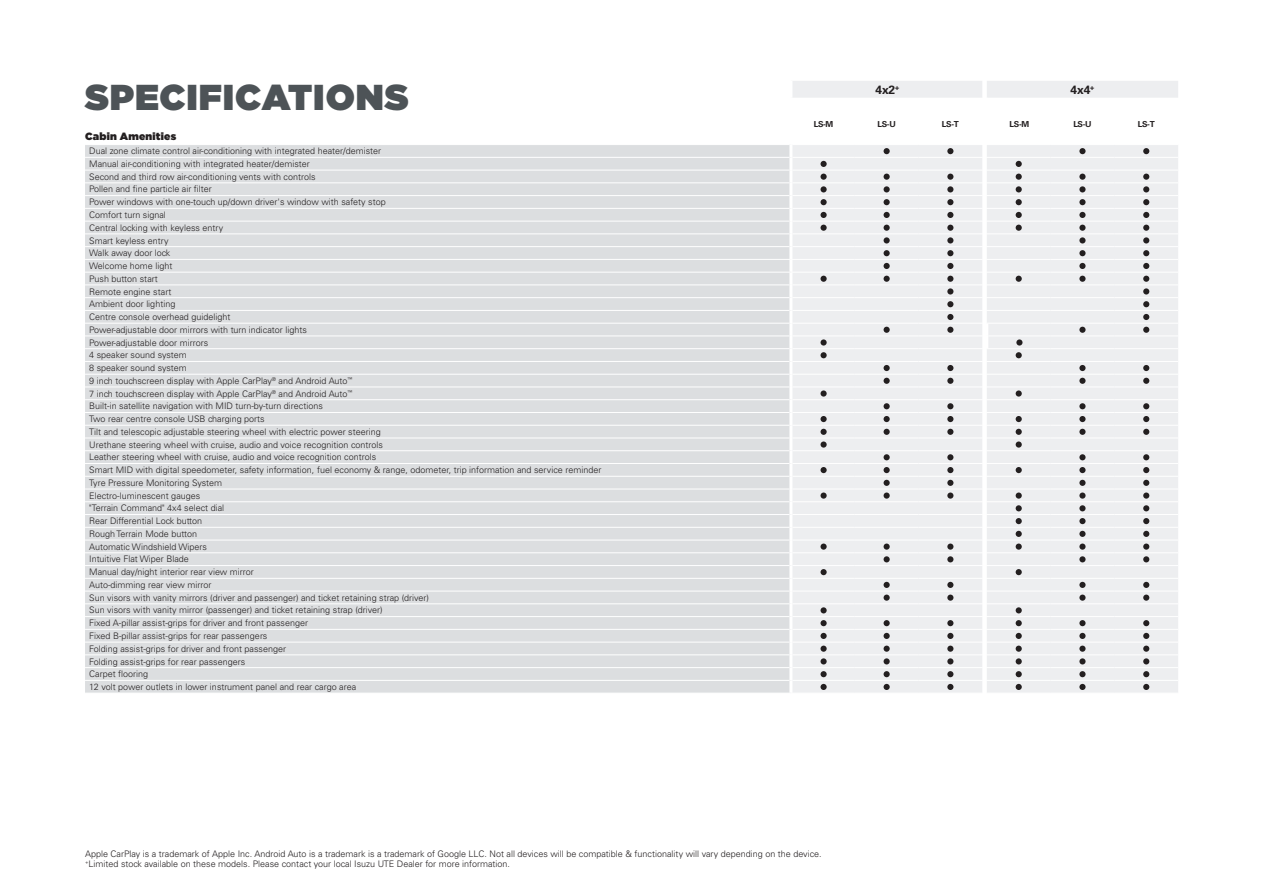
<style>
.page{position:relative;width:1263px;height:893px;background:#fff}
.page>*{position:absolute;margin:0;border:0;box-sizing:border-box;transform-origin:0 0}
.IUA_Page_Title{font:900 36px "Gotham";letter-spacing:.025em;color:#4d5357}
.Spec_Heading{font:700 12px "Univers LT Std";letter-spacing:-.01em;color:#231f20}
.New_Accessories_Titl{font:900 10.5px "Gotham";letter-spacing:.02em;color:#231f20}
.Spec_Heading-2{font:300 9px/10.5px "Univers LT Std";color:#231f20}
.Spec_Heading-3{font:700 8.25px "Univers LT Std";letter-spacing:-.04em;color:#231f20}
</style>
<div class="page">
<div style="left:793px;top:81px;width:385px;height:17px;background:#edeef0"></div>
<div style="left:85px;top:145px;width:704px;height:548px;background:#dcdee0"></div>
<hr style="left:85px;top:157px;width:704px;height:1px;background:#fff">
<hr style="left:85px;top:170px;width:704px;height:1px;background:#fff">
<hr style="left:85px;top:182px;width:704px;height:1px;background:#fff">
<hr style="left:85px;top:195px;width:704px;height:1px;background:#fff">
<hr style="left:85px;top:208px;width:704px;height:1px;background:#fff">
<hr style="left:85px;top:221px;width:704px;height:1px;background:#fff">
<hr style="left:85px;top:233px;width:704px;height:1px;background:#fff">
<hr style="left:85px;top:246px;width:704px;height:1px;background:#fff">
<hr style="left:85px;top:259px;width:706px;height:1px;background:#fff">
<hr style="left:85px;top:272px;width:706px;height:1px;background:#fff">
<hr style="left:85px;top:285px;width:704px;height:1px;background:#fff">
<hr style="left:85px;top:297px;width:704px;height:1px;background:#fff">
<hr style="left:85px;top:310px;width:704px;height:1px;background:#fff">
<hr style="left:85px;top:323px;width:704px;height:1px;background:#fff">
<hr style="left:85px;top:336px;width:704px;height:1px;background:#fff">
<hr style="left:85px;top:348px;width:704px;height:1px;background:#fff">
<hr style="left:85px;top:361px;width:704px;height:1px;background:#fff">
<hr style="left:85px;top:374px;width:704px;height:1px;background:#fff">
<hr style="left:85px;top:387px;width:704px;height:1px;background:#fff">
<hr style="left:85px;top:399px;width:704px;height:1px;background:#fff">
<hr style="left:85px;top:412px;width:704px;height:1px;background:#fff">
<hr style="left:85px;top:425px;width:704px;height:1px;background:#fff">
<hr style="left:85px;top:438px;width:704px;height:1px;background:#fff">
<hr style="left:85px;top:450px;width:704px;height:1px;background:#fff">
<hr style="left:85px;top:463px;width:704px;height:1px;background:#fff">
<hr style="left:85px;top:476px;width:704px;height:1px;background:#fff">
<hr style="left:85px;top:489px;width:704px;height:1px;background:#fff">
<hr style="left:85px;top:501px;width:704px;height:1px;background:#fff">
<hr style="left:85px;top:514px;width:704px;height:1px;background:#fff">
<hr style="left:85px;top:527px;width:704px;height:1px;background:#fff">
<hr style="left:85px;top:540px;width:704px;height:1px;background:#fff">
<hr style="left:85px;top:552px;width:704px;height:1px;background:#fff">
<hr style="left:85px;top:565px;width:704px;height:1px;background:#fff">
<hr style="left:85px;top:578px;width:704px;height:1px;background:#fff">
<hr style="left:85px;top:591px;width:704px;height:1px;background:#fff">
<hr style="left:85px;top:603px;width:704px;height:1px;background:#fff">
<hr style="left:85px;top:616px;width:704px;height:1px;background:#fff">
<hr style="left:85px;top:629px;width:704px;height:1px;background:#fff">
<hr style="left:85px;top:642px;width:704px;height:1px;background:#fff">
<hr style="left:85px;top:654px;width:704px;height:1px;background:#fff">
<hr style="left:85px;top:667px;width:704px;height:1px;background:#fff">
<hr style="left:85px;top:680px;width:704px;height:1px;background:#fff">
<svg style="left:789px;top:145px;width:389px;height:548px"></svg>
<p class="IUA_Page_Title" style="left:85px;top:71px;width:325px">SPECIFICATIONS</p>
<p class="New_Accessories_Titl" style="left:85px;top:129px;width:93px">Cabin Amenities</p>
<p class="Spec_Heading-2" style="left:89px;top:146px;width:293px">Dual zone climate control air-conditioning with integrated heater/demister</p>
<p class="Spec_Heading-2" style="left:89px;top:159px;width:222px">Manual air-conditioning with integrated heater/demister</p>
<p class="Spec_Heading-2" style="left:89px;top:171px;width:228px">Second and third row air-conditioning vents with controls</p>
<p class="Spec_Heading-2" style="left:89px;top:184px;width:124px">Pollen and fine particle air filter</p>
<p class="Spec_Heading-2" style="left:89px;top:197px;width:298px">Power windows with one-touch up/down driver's window with safety stop</p>
<p class="Spec_Heading-2" style="left:89px;top:210px;width:78px">Comfort turn signal</p>
<p class="Spec_Heading-2" style="left:89px;top:222px;width:136px">Central locking with keyless entry</p>
<p class="Spec_Heading-2" style="left:89px;top:235px;width:81px">Smart keyless entry</p>
<p class="Spec_Heading-2" style="left:89px;top:248px;width:83px">Walk away door lock</p>
<p class="Spec_Heading-2" style="left:89px;top:261px;width:85px">Welcome home light</p>
<p class="Spec_Heading-2" style="left:89px;top:273px;width:70px">Push button start</p>
<p class="Spec_Heading-2" style="left:89px;top:286px;width:84px">Remote engine start</p>
<p class="Spec_Heading-2" style="left:89px;top:299px;width:88px">Ambient door lighting</p>
<p class="Spec_Heading-2" style="left:89px;top:312px;width:143px">Centre console overhead guidelight</p>
<p class="Spec_Heading-2" style="left:89px;top:324px;width:219px">Power-adjustable door mirrors with turn indicator lights</p>
<p class="Spec_Heading-2" style="left:89px;top:337px;width:120px">Power-adjustable door mirrors</p>
<p class="Spec_Heading-2" style="left:89px;top:350px;width:99px">4 speaker sound system</p>
<p class="Spec_Heading-2" style="left:89px;top:363px;width:99px">8 speaker sound system</p>
<p class="Spec_Heading-2" style="left:89px;top:375px;width:265px">9 inch touchscreen display with Apple CarPlay<sup>®</sup> and Android Auto<sup>™</sup></p>
<p class="Spec_Heading-2" style="left:89px;top:388px;width:265px">7 inch touchscreen display with Apple CarPlay<sup>®</sup> and Android Auto<sup>™</sup></p>
<p class="Spec_Heading-2" style="left:89px;top:401px;width:235px">Built-in satellite navigation with MID turn-by-turn directions</p>
<p class="Spec_Heading-2" style="left:89px;top:414px;width:177px">Two rear centre console USB charging ports</p>
<p class="Spec_Heading-2" style="left:89px;top:426px;width:293px">Tilt and telescopic adjustable steering wheel with electric power steering</p>
<p class="Spec_Heading-2" style="left:89px;top:439px;width:295px">Urethane steering wheel with cruise, audio and voice recognition controls</p>
<p class="Spec_Heading-2" style="left:89px;top:452px;width:289px">Leather steering wheel with cruise, audio and voice recognition controls</p>
<p class="Spec_Heading-2" style="left:89px;top:465px;width:514px">Smart MID with digital speedometer, safety information, fuel economy &amp; range, odometer, trip information and service reminder</p>
<p class="Spec_Heading-2" style="left:89px;top:477px;width:134px">Tyre Pressure Monitoring System</p>
<p class="Spec_Heading-2" style="left:89px;top:490px;width:113px">Electro-luminescent gauges</p>
<p class="Spec_Heading-2" style="left:89px;top:503px;width:136px">"Terrain Command" 4x4 select dial</p>
<p class="Spec_Heading-2" style="left:89px;top:516px;width:114px">Rear Differential Lock button</p>
<p class="Spec_Heading-2" style="left:89px;top:528px;width:109px">Rough Terrain Mode button</p>
<p class="Spec_Heading-2" style="left:89px;top:541px;width:119px">Automatic Windshield Wipers</p>
<p class="Spec_Heading-2" style="left:89px;top:554px;width:101px">Intuitive Flat Wiper Blade</p>
<p class="Spec_Heading-2" style="left:89px;top:567px;width:166px">Manual day/night interior rear view mirror</p>
<p class="Spec_Heading-2" style="left:89px;top:579px;width:124px">Auto-dimming rear view mirror</p>
<p class="Spec_Heading-2" style="left:89px;top:592px;width:341px">Sun visors with vanity mirrors (driver and passenger) and ticket retaining strap (driver)</p>
<p class="Spec_Heading-2" style="left:89px;top:605px;width:295px">Sun visors with vanity mirror (passenger) and ticket retaining strap (driver)</p>
<p class="Spec_Heading-2" style="left:89px;top:618px;width:220px">Fixed A-pillar assist-grips for driver and front passenger</p>
<p class="Spec_Heading-2" style="left:89px;top:630px;width:180px">Fixed B-pillar assist-grips for rear passengers</p>
<p class="Spec_Heading-2" style="left:89px;top:643px;width:198px">Folding assist-grips for driver and front passenger</p>
<p class="Spec_Heading-2" style="left:89px;top:656px;width:157px">Folding assist-grips for rear passengers</p>
<p class="Spec_Heading-2" style="left:89px;top:669px;width:60px">Carpet flooring</p>
<p class="Spec_Heading-2" style="left:89px;top:682px;width:268px">12 volt power outlets in lower instrument panel and rear cargo area</p>
<p class="Spec_Heading" style="left:875px;top:83px;width:25px">4x2<sup>+</sup></p>
<p class="Spec_Heading" style="left:1071px;top:83px;width:25px">4x4<sup>+</sup></p>
<p class="Spec_Heading-3" style="left:814px;top:119px;width:21px">LS-M</p>
<p class="Spec_Heading-3" style="left:877px;top:119px;width:20px">LS-U</p>
<p class="Spec_Heading-3" style="left:942px;top:119px;width:18px">LS-T</p>
<p class="Spec_Heading-3" style="left:1010px;top:119px;width:21px">LS-M</p>
<p class="Spec_Heading-3" style="left:1073px;top:119px;width:20px">LS-U</p>
<p class="Spec_Heading-3" style="left:1138px;top:119px;width:18px">LS-T</p>
<p class="Spec_Heading-2" style="left:85px;top:848px;width:738px">Apple CarPlay is a trademark of Apple Inc. Android Auto is a trademark is a trademark of Google LLC. Not all devices will be compatible &amp; functionality will vary depending on the device. <sup>+</sup>Limited stock available on these models. Please contact your local Isuzu UTE Dealer for more information.</p>
</div>
